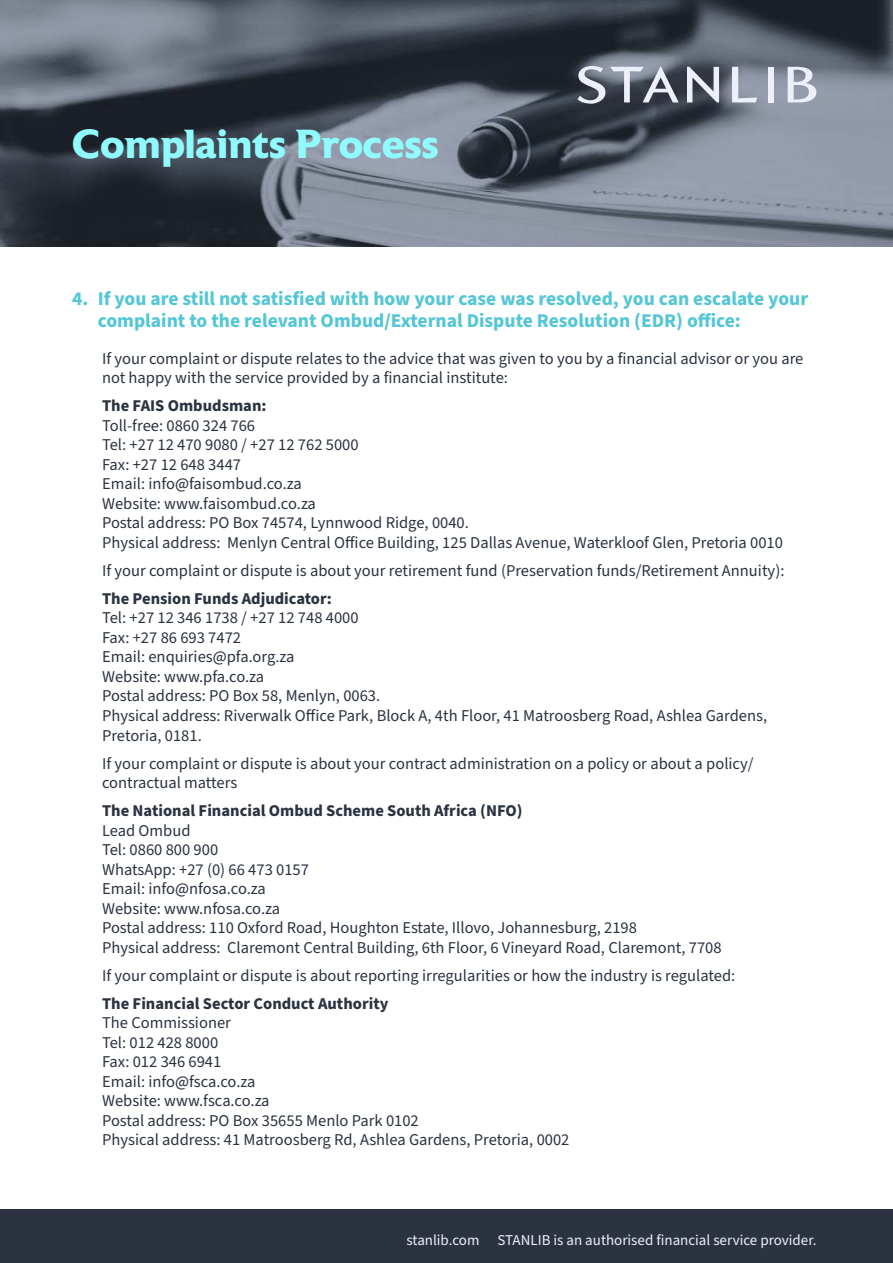
<style>
.page{position:relative;width:893px;height:1263px;background:#fff}
.page>*{position:absolute;margin:0;border:0;box-sizing:border-box;transform-origin:0 0}
.t1{font:700 40.5px "Astoria";color:#90fbfe}
.t2{font:700 19.5px/22.5px "Source Sans Pro";color:#54c6d5}
.t3{font:16.5px/19.5px "Source Sans Pro";color:#2b3341}
.t4{font:700 16.5px "Source Sans Pro";color:#2b3341}
.t5{font:15px "Source Sans Pro";color:#edf0f8}
</style>
<div class="page">
<img style="left:0;top:0;width:893px;height:247px">
<svg style="left:788px;top:67px;width:28px;height:35px"></svg>
<svg style="left:732px;top:67px;width:25px;height:35px"></svg>
<svg style="left:687px;top:67px;width:32px;height:35px"></svg>
<div style="left:768px;top:67px;width:6px;height:35px;background:#eef0f9"></div>
<svg style="left:577px;top:66px;width:102px;height:38px;background:#7b808b"></svg>
<div style="left:0;top:1210px;width:893px;height:53px;background:#2b3341"></div>
<h1 class="t1" style="left:72px;top:120px;width:368px">Complaints Process</h1>
<p class="t2" style="left:98px;top:288px;width:712px;text-indent:-26px">4. If you are still not satisfied with how your case was resolved, you can escalate your complaint to the relevant Ombud/External Dispute Resolution (EDR) office:</p>
<p class="t3" style="left:102px;top:349px;width:703px">If your complaint or dispute relates to the advice that was given to you by a financial advisor or you are not happy with the service provided by a financial institute:</p>
<p class="t4" style="left:102px;top:395px;width:166px">The FAIS Ombudsman:</p>
<p class="t3" style="left:102px;top:416px;width:682px">Toll-free: 0860 324 766<br>Tel: +27 12 470 9080 / +27 12 762 5000<br>Fax: +27 12 648 3447<br>Email: info@faisombud.co.za<br>Website: www.faisombud.co.za<br>Postal address: PO Box 74574, Lynnwood Ridge, 0040.<br>Physical address: Menlyn Central Office Building, 125 Dallas Avenue, Waterkloof Glen, Pretoria 0010</p>
<p class="t3" style="left:102px;top:561px;width:684px">If your complaint or dispute is about your retirement fund (Preservation funds/Retirement Annuity):</p>
<p class="t4" style="left:102px;top:587px;width:231px">The Pension Funds Adjudicator:</p>
<p class="t3" style="left:102px;top:609px;width:667px">Tel: +27 12 346 1738 / +27 12 748 4000<br>Fax: +27 86 693 7472<br>Email: enquiries@pfa.org.za<br>Website: www.pfa.co.za<br>Postal address: PO Box 58, Menlyn, 0063.<br>Physical address: Riverwalk Office Park, Block A, 4th Floor, 41 Matroosberg Road, Ashlea Gardens, Pretoria, 0181.</p>
<p class="t3" style="left:102px;top:754px;width:653px">If your complaint or dispute is about your contract administration on a policy or about a policy/ contractual matters</p>
<p class="t4" style="left:102px;top:799px;width:422px">The National Financial Ombud Scheme South Africa (NFO)</p>
<p class="t3" style="left:102px;top:821px;width:621px">Lead Ombud<br>Tel: 0860 800 900<br>WhatsApp: +27 (0) 66 473 0157<br>Email: info@nfosa.co.za<br>Website: www.nfosa.co.za<br>Postal address: 110 Oxford Road, Houghton Estate, Illovo, Johannesburg, 2198<br>Physical address: Claremont Central Building, 6th Floor, 6 Vineyard Road, Claremont, 7708</p>
<p class="t3" style="left:102px;top:966px;width:635px">If your complaint or dispute is about reporting irregularities or how the industry is regulated:</p>
<p class="t4" style="left:102px;top:992px;width:288px">The Financial Sector Conduct Authority</p>
<p class="t3" style="left:102px;top:1013px;width:469px">The Commissioner<br>Tel: 012 428 8000<br>Fax: 012 346 6941<br>Email: info@fsca.co.za<br>Website: www.fsca.co.za<br>Postal address: PO Box 35655 Menlo Park 0102<br>Physical address: 41 Matroosberg Rd, Ashlea Gardens, Pretoria, 0002</p>
<p class="t5" style="left:407px;top:1230px;width:411px">stanlib.com STANLIB is an authorised financial service provider.</p>
</div>
